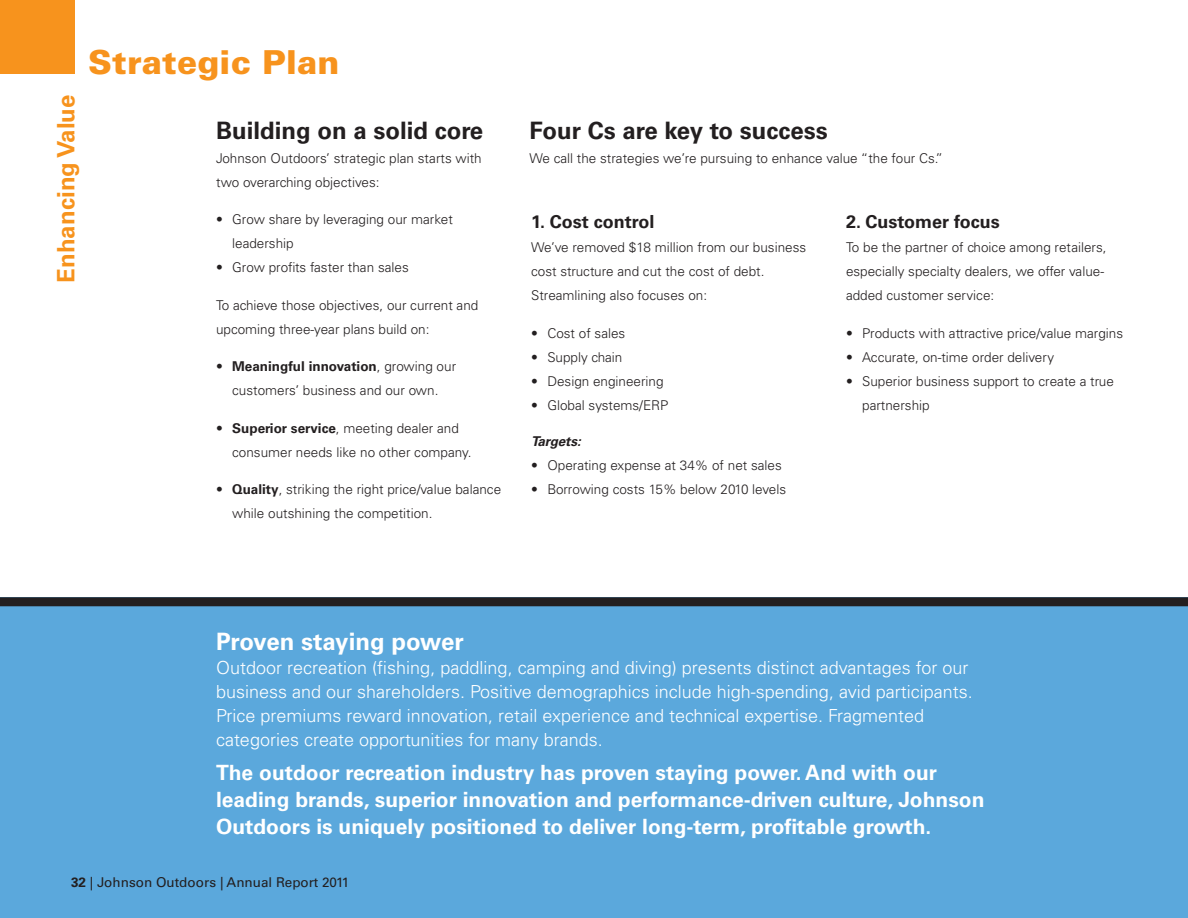
<style>
.page{position:relative;width:1188px;height:918px;background:#fff}
.page>*{position:absolute;margin:0;border:0;box-sizing:border-box;transform-origin:0 0}
.t1{font:900 33px "Univers LT Std";letter-spacing:.005em;color:#f7931d}
.Head_1{font:700 24px "Univers LT Std";color:#231f20}
.Head_1-2{font:700 24px "Univers LT Std";color:#fff}
.t2{font:700 24px "Univers LT Std";letter-spacing:.005em;color:#f7931d}
.t3{font:700 21px/27px "Univers LT Std";color:#fff}
.t4{font:300 18px/24px "Univers LT Std";color:#fff}
.Head_2{font:700 18px "Univers LT Std";color:#231f20}
.bullet{font:300 13.5px/24px "Univers LT Std";color:#231f20}
.Body{font:300 13.5px/24px "Univers LT Std";color:#231f20}
.Body-2{font:13.5px "Univers LT Std";color:#231f20}
.Body-3{font:italic 700 13.5px "Univers LT Std";letter-spacing:-.01em;color:#231f20}
.s1{font-weight:700}
</style>
<div class="page">
<div style="left:0;top:597px;width:1188px;height:321px;background:#5ba8dc"></div>
<div style="left:0;top:0;width:74px;height:74px;background:#f7931d"></div>
<div style="left:0;top:597px;width:1188px;height:9px;background:#231f20"></div>
<p class="t2" style="left:52px;top:283px;width:190px;rotate:-90deg">Enhancing Value</p>
<p class="t1" style="left:88px;top:42px;width:253px">Strategic Plan</p>
<p class="Head_1" style="left:216px;top:116px;width:269px">Building on a solid core</p>
<p class="Body" style="left:216px;top:146px;width:267px">Johnson Outdoors’ strategic plan starts with two overarching objectives:</p>
<p class="bullet" style="left:232px;top:208px;width:222px;text-indent:-16px">• Grow share by leveraging our market leadership</p>
<p class="bullet" style="left:216px;top:256px;width:194px">• Grow profits faster than sales</p>
<p class="Body" style="left:216px;top:293px;width:264px">To achieve those objectives, our current and upcoming three-year plans build on:</p>
<p class="bullet" style="left:216px;top:355px;width:242px;text-align:center">• <span class="s1">Meaningful innovation</span>, growing our customers’ business and our own.</p>
<p class="bullet" style="left:232px;top:416px;width:241px;text-indent:-16px">• <span class="s1">Superior service</span>, meeting dealer and consumer needs like no other company.</p>
<p class="bullet" style="left:232px;top:478px;width:271px;text-indent:-16px">• <span class="s1">Quality</span>, striking the right price/value balance while outshining the competition.</p>
<p class="Head_1" style="left:530px;top:116px;width:300px">Four Cs are key to success</p>
<p class="Body" style="left:530px;top:146px;width:415px">We call the strategies we’re pursuing to enhance value “the four Cs.”</p>
<p class="Head_2" style="left:531px;top:211px;width:125px">1. Cost control</p>
<p class="Body" style="left:531px;top:236px;width:277px">We’ve removed $18 million from our business cost structure and cut the cost of debt.<br>Streamlining also focuses on:</p>
<p class="bullet" style="left:531px;top:321px;width:96px">• Cost of sales</p>
<p class="bullet" style="left:531px;top:345px;width:93px">• Supply chain</p>
<p class="bullet" style="left:531px;top:369px;width:134px">• Design engineering</p>
<p class="bullet" style="left:531px;top:393px;width:139px">• Global systems/ERP</p>
<p class="Body-3" style="left:531px;top:433px;width:51px">Targets:</p>
<p class="bullet" style="left:531px;top:453px;width:252px">• Operating expense at 34% of net sales</p>
<p class="bullet" style="left:531px;top:477px;width:257px">• Borrowing costs 15% below 2010 levels</p>
<p class="Head_2" style="left:846px;top:211px;width:155px">2. Customer focus</p>
<p class="Body" style="left:846px;top:236px;width:262px">To be the partner of choice among retailers, especially specialty dealers, we offer value&shy;added customer service:</p>
<p class="bullet" style="left:846px;top:321px;width:279px">• Products with attractive price/value margins</p>
<p class="bullet" style="left:846px;top:345px;width:210px">• Accurate, on-time order delivery</p>
<p class="bullet" style="left:862px;top:369px;width:253px;text-indent:-16px">• Superior business support to create a true partnership</p>
<p class="Head_1-2" style="left:216px;top:627px;width:249px">Proven staying power</p>
<p class="t4" style="left:216px;top:656px;width:758px">Outdoor recreation (fishing, paddling, camping and diving) presents distinct advantages for our business and our shareholders. Positive demographics include high-spending, avid participants.<br>Price premiums reward innovation, retail experience and technical expertise. Fragmented categories create opportunities for many brands.</p>
<p class="t3" style="left:216px;top:759px;width:770px">The outdoor recreation industry has proven staying power. And with our leading brands, superior innovation and performance-driven culture, Johnson<br>Outdoors is uniquely positioned to deliver long-term, profitable growth.</p>
<p class="Body-2" style="left:71px;top:874px;width:280px"><span class="s1">32</span> | Johnson Outdoors | Annual Report 2011</p>
</div>
